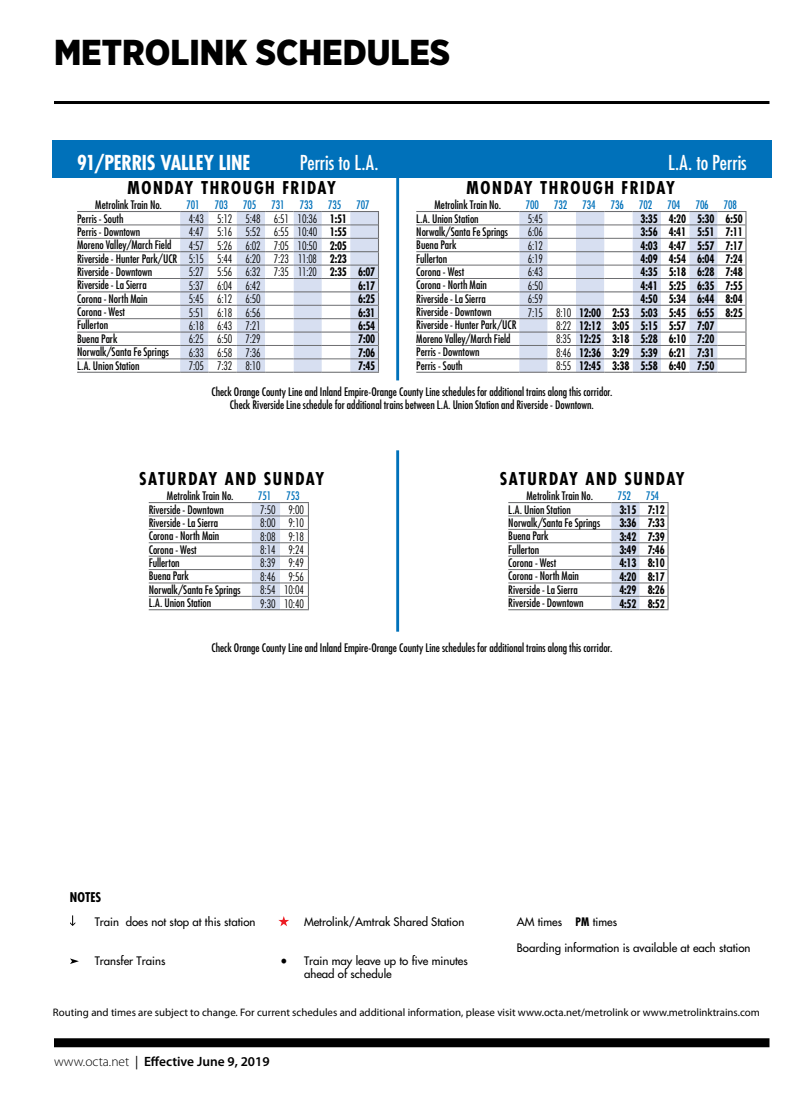
<style>
.page{position:relative;width:810px;height:1107px;background:#fff}
.page>*{position:absolute;margin:0;border:0;box-sizing:border-box;transform-origin:0 0}
.t1{font:900 36px "Gotham Narrow";color:#000}
.t2{font:condensed 20.1px "Futura";letter-spacing:-.005em;color:#fff}
.t3{font:700 condensed 20.1px "Futura";letter-spacing:-.01em;color:#fff}
.t4{font:700 condensed 17.1px "Futura";letter-spacing:.09em;color:#000}
.t5{font:600 13.5px "Myriad Pro";color:#000}
.t6{font:700 condensed 13.05px "Futura";color:#000}
.t7{font:condensed 13.05px "Futura";color:#000;scale:.95 1}
.t8{font:condensed 11.4px/13.4px "Futura";color:#000}
.t9{font:700 condensed 11.4px/13.4px "Futura";letter-spacing:-.015em;color:#000;text-align:justify;scale:.9 1}
.t10{font:300 condensed 11.4px/13.4px "Futura";letter-spacing:-.015em;color:#000;text-align:justify;scale:.95 1}
.t11{font:11.4px/13px "Futura LT";color:#000}
.t12{font:condensed 11.4px "Futura";letter-spacing:-.015em;color:#0071ba;scale:.95 1}
.t13{font:10.8px "Myriad Pro";color:#000}
.s1{font-weight:300}
.s2{font-weight:700}
.s3{font-family:"Futura";font-weight:700;font-stretch:condensed}
.s4{font-weight:400}
</style>
<div class="page">
<div style="left:54px;top:1038px;width:716px;height:9px;background:#000"></div>
<hr style="left:54px;top:101px;width:716px;height:3px;background:#000">
<svg style="left:70px;top:915px;width:5px;height:11px"></svg>
<svg style="left:70px;top:958px;width:9px;height:6px"></svg>
<svg style="left:278px;top:916px;width:11px;height:10px"></svg>
<hr style="left:396px;top:450px;width:3px;height:182px;background:#0071ba">
<hr style="left:396px;top:178px;width:3px;height:202px;background:#0071ba">
<div style="left:52px;top:140px;width:720px;height:37px;background:#0071ba"></div>
<svg style="left:508px;top:502px;width:161px;height:109px"></svg>
<svg style="left:149px;top:502px;width:160px;height:109px"></svg>
<svg style="left:416px;top:252px;width:103px;height:120px"></svg>
<hr style="left:416px;top:211px;width:103px;height:1px;background:#6d6e71">
<hr style="left:416px;top:372px;width:103px;height:1px;background:#6d6e71">
<hr style="left:416px;top:225px;width:103px;height:1px;background:#6d6e71">
<hr style="left:416px;top:238px;width:103px;height:1px;background:#6d6e71">
<hr style="left:416px;top:278px;width:103px;height:1px;background:#6d6e71">
<hr style="left:416px;top:305px;width:103px;height:1px;background:#6d6e71">
<hr style="left:416px;top:345px;width:103px;height:1px;background:#6d6e71">
<hr style="left:416px;top:359px;width:103px;height:1px;background:#6d6e71">
<hr style="left:416px;top:265px;width:103px;height:1px;background:#6d6e71">
<hr style="left:416px;top:251px;width:103px;height:1px;background:#6d6e71">
<hr style="left:416px;top:291px;width:103px;height:1px;background:#6d6e71">
<hr style="left:416px;top:318px;width:103px;height:1px;background:#6d6e71">
<hr style="left:416px;top:332px;width:103px;height:1px;background:#6d6e71">
<svg style="left:519px;top:211px;width:228px;height:162px"></svg>
<svg style="left:77px;top:211px;width:302px;height:162px"></svg>
<h1 class="t1" style="left:54px;top:29px;width:397px">METROLINK SCHEDULES</h1>
<h2 class="t3" style="left:77px;top:149px;width:175px">91/PERRIS VALLEY LINE</h2>
<h2 class="t2" style="left:300px;top:150px;width:80px">Perris to L.A.</h2>
<h2 class="t2" style="left:668px;top:150px;width:80px">L.A. to Perris</h2>
<h3 class="t4" style="left:127px;top:176px;width:210px">MONDAY THROUGH FRIDAY</h3>
<h3 class="t4" style="left:467px;top:176px;width:210px">MONDAY THROUGH FRIDAY</h3>
<p class="t12" style="left:526px;top:197px;width:15px">700</p>
<p class="t12" style="left:554px;top:197px;width:15px">732</p>
<p class="t12" style="left:582px;top:197px;width:15px">734</p>
<p class="t12" style="left:611px;top:197px;width:15px">736</p>
<p class="t12" style="left:639px;top:197px;width:15px">702</p>
<p class="t12" style="left:667px;top:197px;width:15px">704</p>
<p class="t12" style="left:696px;top:197px;width:15px">706</p>
<p class="t12" style="left:724px;top:197px;width:15px">708</p>
<p class="t10" style="left:528px;top:212px;width:18px">5:45</p>
<p class="t9" style="left:641px;top:212px;width:115px">3:35 4:20 5:30 6:50</p>
<p class="t10" style="left:528px;top:225px;width:18px">6:06</p>
<p class="t9" style="left:641px;top:225px;width:115px">3:56 4:41 5:51 7:11</p>
<p class="t10" style="left:528px;top:239px;width:18px">6:12</p>
<p class="t9" style="left:641px;top:239px;width:115px">4:03 4:47 5:57 7:17</p>
<p class="t10" style="left:528px;top:252px;width:18px">6:19</p>
<p class="t9" style="left:641px;top:252px;width:115px">4:09 4:54 6:04 7:24</p>
<p class="t10" style="left:528px;top:265px;width:18px">6:43</p>
<p class="t9" style="left:641px;top:265px;width:115px">4:35 5:18 6:28 7:48</p>
<p class="t10" style="left:528px;top:279px;width:18px">6:50</p>
<p class="t9" style="left:641px;top:279px;width:115px">4:41 5:25 6:35 7:55</p>
<p class="t10" style="left:528px;top:292px;width:18px">6:59</p>
<p class="t9" style="left:641px;top:292px;width:115px">4:50 5:34 6:44 8:04</p>
<p class="t9" style="left:528px;top:306px;width:240px"><span class="s1">7:15 8:10</span> 12:00 2:53 5:03 5:45 6:55 8:25</p>
<p class="t9" style="left:556px;top:319px;width:177px"><span class="s1">8:22</span> 12:12 3:05 5:15 5:57 7:07</p>
<p class="t9" style="left:556px;top:332px;width:177px"><span class="s1">8:35</span> 12:25 3:18 5:28 6:10 7:20</p>
<p class="t9" style="left:556px;top:346px;width:177px"><span class="s1">8:46</span> 12:36 3:29 5:39 6:21 7:31</p>
<p class="t9" style="left:556px;top:359px;width:177px"><span class="s1">8:55</span> 12:45 3:38 5:58 6:40 7:50</p>
<p class="t8" style="left:77px;top:198px;width:102px;text-indent:18px">Metrolink Train No.<br>Perris - South<br>Perris - Downtown<br>Moreno Valley/March Field<br>Riverside - Hunter Park/UCR<br>Riverside - Downtown<br>Riverside - La Sierra<br>Corona - North Main<br>Corona - West<br>Fullerton<br>Buena Park<br>Norwalk/Santa Fe Springs<br>L.A. Union Station</p>
<p class="t8" style="left:416px;top:198px;width:102px;text-indent:18px">Metrolink Train No.<br>L.A. Union Station<br>Norwalk/Santa Fe Springs<br>Buena Park<br>Fullerton<br>Corona - West<br>Corona - North Main<br>Riverside - La Sierra<br>Riverside - Downtown<br>Riverside - Hunter Park/UCR<br>Moreno Valley/March Field<br>Perris - Downtown<br>Perris - South</p>
<p class="t12" style="left:187px;top:197px;width:15px">701</p>
<p class="t12" style="left:215px;top:197px;width:15px">703</p>
<p class="t12" style="left:243px;top:197px;width:15px">705</p>
<p class="t12" style="left:272px;top:197px;width:15px">731</p>
<p class="t12" style="left:300px;top:197px;width:15px">733</p>
<p class="t12" style="left:328px;top:197px;width:15px">735</p>
<p class="t12" style="left:356px;top:197px;width:15px">707</p>
<p class="t10" style="left:189px;top:212px;width:198px;text-align:left">4:43 5:12 5:48 6:51 10:36 <span class="s2">1:51<br></span>4:47 5:16 5:52 6:55 10:40 <span class="s2">1:55<br></span>4:57 5:26 6:02 7:05 10:50 <span class="s2">2:05<br></span>5:15 5:44 6:20 7:23 11:08 <span class="s2">2:23<br></span>5:27 5:56 6:32 7:35 11:20 <span class="s2">2:35 6:07<br></span>5:37 6:04 6:42</p>
<p class="t9" style="left:358px;top:279px;width:21px">6:17</p>
<p class="t10" style="left:189px;top:292px;width:77px">5:45 6:12 6:50</p>
<p class="t9" style="left:358px;top:292px;width:21px">6:25</p>
<p class="t10" style="left:189px;top:306px;width:77px">5:51 6:18 6:56</p>
<p class="t9" style="left:358px;top:306px;width:21px">6:31</p>
<p class="t10" style="left:189px;top:319px;width:77px">6:18 6:43 7:21</p>
<p class="t9" style="left:358px;top:319px;width:21px">6:54</p>
<p class="t10" style="left:189px;top:332px;width:77px">6:25 6:50 7:29</p>
<p class="t9" style="left:358px;top:332px;width:21px">7:00</p>
<p class="t10" style="left:189px;top:346px;width:77px">6:33 6:58 7:36</p>
<p class="t9" style="left:358px;top:346px;width:21px">7:06</p>
<p class="t10" style="left:189px;top:359px;width:77px">7:05 7:32 8:10</p>
<p class="t9" style="left:358px;top:359px;width:21px">7:45</p>
<p class="t8" style="left:211px;top:386px;width:403px;line-height:12.9px;text-align:center">Check Orange County Line and Inland Empire-Orange County Line schedules for additional trains along this corridor.<br>Check Riverside Line schedule for additional trains between L.A. Union Station and Riverside - Downtown.</p>
<h3 class="t4" style="left:139px;top:467px;width:187px">SATURDAY AND SUNDAY</h3>
<h3 class="t4" style="left:500px;top:467px;width:187px">SATURDAY AND SUNDAY</h3>
<p class="t12" style="left:618px;top:488px;width:15px">752</p>
<p class="t12" style="left:646px;top:488px;width:15px">754</p>
<p class="t9" style="left:619px;top:503px;width:52px">3:15 7:12<br>3:36 7:33<br>3:42 7:39<br>3:49 7:46<br>4:13 8:10<br>4:20 8:17<br>4:29 8:26<br>4:52 8:52</p>
<p class="t8" style="left:149px;top:489px;width:93px;text-indent:18px">Metrolink Train No.<br>Riverside - Downtown<br>Riverside - La Sierra<br>Corona - North Main<br>Corona - West<br>Fullerton<br>Buena Park<br>Norwalk/Santa Fe Springs<br>L.A. Union Station</p>
<p class="t8" style="left:508px;top:489px;width:93px;text-indent:18px">Metrolink Train No.<br>L.A. Union Station<br>Norwalk/Santa Fe Springs<br>Buena Park<br>Fullerton<br>Corona - West<br>Corona - North Main<br>Riverside - La Sierra<br>Riverside - Downtown</p>
<p class="t12" style="left:258px;top:488px;width:15px">751</p>
<p class="t12" style="left:286px;top:488px;width:15px">753</p>
<p class="t10" style="left:260px;top:503px;width:47px">7:50 9:00<br>8:00 9:10<br>8:08 9:18<br>8:14 9:24<br>8:39 9:49<br>8:46 9:56<br>8:54 10:04<br>9:30 10:40</p>
<p class="t8" style="left:211px;top:641px;width:403px">Check Orange County Line and Inland Empire-Orange County Line schedules for additional trains along this corridor.</p>
<p class="t6" style="left:70px;top:889px;width:33px">NOTES</p>
<p class="t11" style="left:95px;top:915px;width:162px">Train does not stop at this station</p>
<p class="t11" style="left:95px;top:954px;width:72px">Transfer Trains</p>
<p class="t7" style="left:282px;top:953px;width:7px">•</p>
<p class="t11" style="left:304px;top:915px;width:162px">Metrolink/Amtrak Shared Station</p>
<p class="t11" style="left:304px;top:954px;width:165px">Train may leave up to five minutes ahead of schedule</p>
<p class="t11" style="left:517px;top:915px;width:102px">AM times <span class="s3">PM</span> times</p>
<p class="t11" style="left:517px;top:941px;width:235px">Boarding information is available at each station</p>
<p class="t13" style="left:53px;top:1006px;width:708px">Routing and times are subject to change. For current schedules and additional information, please visit www.octa.net/metrolink or www.metrolinktrains.com</p>
<p class="t5" style="left:54px;top:1053px;width:217px"><span class="s1">www.octa.net</span> <span class="s4">|</span> Effective June 9, 2019</p>
</div>
